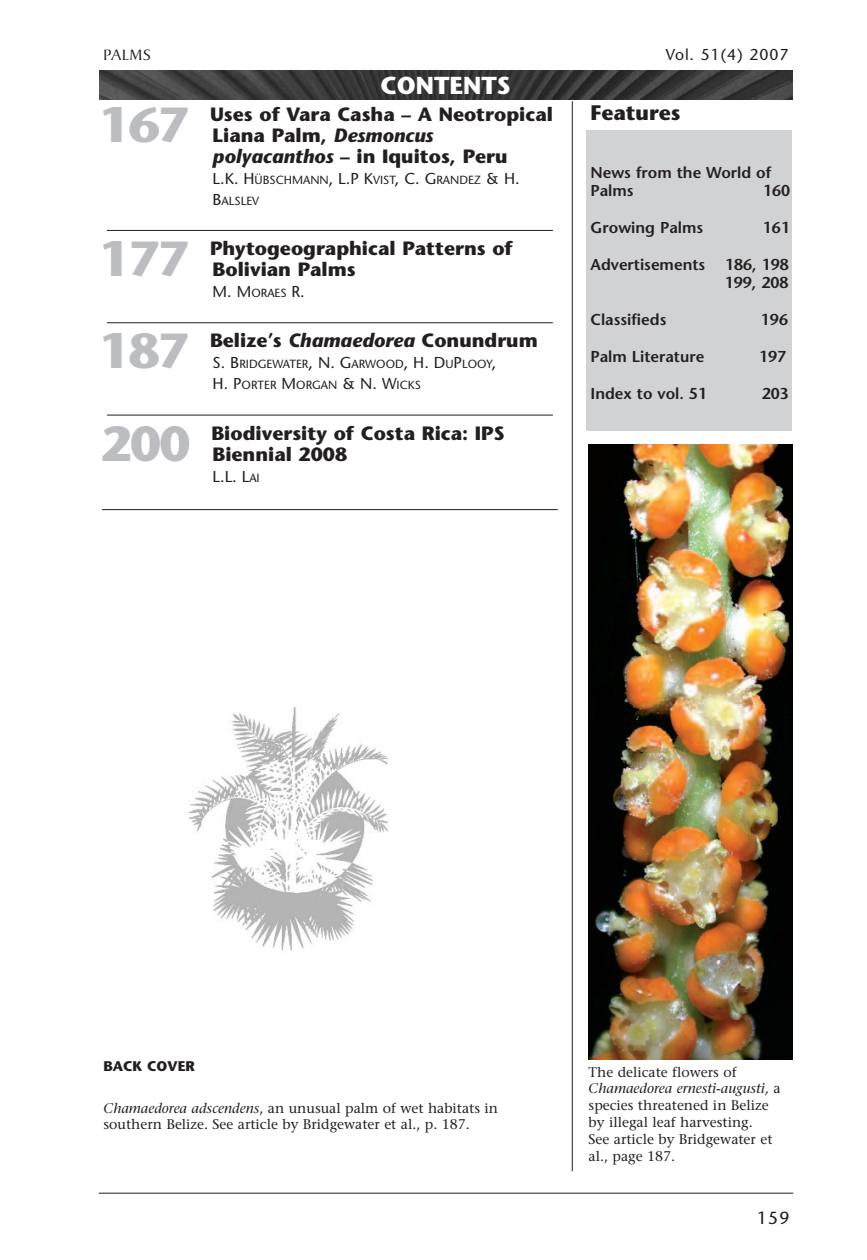
<style>
.page{position:relative;width:867px;height:1260px;background:#fff}
.page>*{position:absolute;margin:0;border:0;box-sizing:border-box;transform-origin:0 0}
.t1{font:700 49.18px "Stone Sans";letter-spacing:-.03em;color:#bcbdc0}
.t2{font:700 24.5px "Stone Sans";color:#fff}
.t3{font:700 21px "Stone Sans";color:#231f20}
.t4{font:700 19.25px/21px "Stone Sans";color:#231f20}
.t5{font:17.5px "Stone Sans";color:#231f20}
.t6{font:600 15.75px/18.4px "Stone Sans";color:#231f20}
.t7{font:15.75px "Stone Sans";letter-spacing:.055em;color:#231f20}
.t8{font:15.75px "Cygnet";color:#231f20}
.t9{font:14px/16.8px "Stone Serif";color:#231f20}
.t10{font:700 14px "Stone Sans";color:#231f20}
.t11{font:11.9px/21px "Stone Sans";color:#231f20}
.s1{font-style:italic}
.s2{font-size:15.75px}
.s3{font-size:11.9px}
</style>
<div class="page">
<hr style="left:99px;top:1193px;width:694px;height:1px;background:#231f20">
<div style="left:586px;top:130px;width:205px;height:301px;background:#d1d2d4"></div>
<hr style="left:107px;top:230px;width:445px;height:1px;background:#231f20">
<hr style="left:107px;top:322px;width:445px;height:1px;background:#231f20">
<hr style="left:107px;top:415px;width:445px;height:1px;background:#231f20">
<hr style="left:102px;top:509px;width:455px;height:1px;background:#231f20">
<hr style="left:571px;top:101px;width:1px;height:1070px;background:#231f20">
<img style="left:99px;top:71px;width:693px;height:28px">
<img style="left:188px;top:706px;width:201px;height:245px">
<img style="left:588px;top:444px;width:204px;height:616px">
<p class="t8" style="left:103px;top:45px;width:50px">PALMS</p>
<p class="t7" style="left:665px;top:48px;width:124px">Vol. 51(4) 2007</p>
<p class="t2" style="left:380px;top:76px;width:131px">CONTENTS</p>
<p class="t1" style="left:99px;top:106px;width:91px">167</p>
<p class="t4" style="left:210px;top:106px;width:344px">Uses of Vara Casha – A Neotropical<br>Liana Palm, <span class="s1">Desmoncus polyacanthos</span> – in Iquitos, Peru</p>
<p class="t11" style="left:212px;top:170px;width:308px"><span class="s2">L.K. H</span>ÜBSCHMANN<span class="s2">, L.P K</span>VIST<span class="s2">, C. G</span>RANDEZ <span class="s2">&amp; H.<br>B</span>ALSLEV</p>
<p class="t1" style="left:99px;top:240px;width:91px">177</p>
<p class="t4" style="left:210px;top:240px;width:304px">Phytogeographical Patterns of<br>Bolivian Palms</p>
<p class="t7" style="left:212px;top:285px;width:94px">M. M<span class="s3">ORAES</span> R.</p>
<p class="t1" style="left:99px;top:332px;width:91px">187</p>
<p class="t4" style="left:210px;top:332px;width:329px">Belize’s <span class="s1">Chamaedorea</span> Conundrum</p>
<p class="t11" style="left:212px;top:355px;width:285px"><span class="s2">S. B</span>RIDGEWATER<span class="s2">, N. G</span>ARWOOD<span class="s2">, H. D</span>U<span class="s2">P</span>LOOY<span class="s2">,<br>H. P</span>ORTER <span class="s2">M</span>ORGAN <span class="s2">&amp; N. W</span>ICKS</p>
<p class="t1" style="left:101px;top:425px;width:91px">200</p>
<p class="t4" style="left:211px;top:425px;width:294px">Biodiversity of Costa Rica: IPS<br>Biennial 2008</p>
<p class="t7" style="left:212px;top:470px;width:49px">L.L. L<span class="s3">AI</span></p>
<p class="t3" style="left:590px;top:105px;width:92px">Features</p>
<p class="t6" style="left:590px;top:165px;width:182px">News from the World of<br>Palms</p>
<p class="t6" style="left:762px;top:183px;width:29px">160</p>
<p class="t6" style="left:590px;top:220px;width:114px">Growing Palms</p>
<p class="t6" style="left:762px;top:220px;width:29px">161</p>
<p class="t6" style="left:590px;top:257px;width:116px">Advertisements</p>
<p class="t6" style="left:724px;top:257px;width:66px">186, 198<br>199, 208</p>
<p class="t6" style="left:590px;top:312px;width:77px">Classifieds</p>
<p class="t6" style="left:760px;top:312px;width:29px">196</p>
<p class="t6" style="left:590px;top:349px;width:115px">Palm Literature</p>
<p class="t6" style="left:758px;top:349px;width:29px">197</p>
<p class="t6" style="left:590px;top:386px;width:118px">Index to vol. 51</p>
<p class="t6" style="left:761px;top:386px;width:29px">203</p>
<p class="t10" style="left:103px;top:1061px;width:93px">BACK COVER</p>
<p class="t9" style="left:103px;top:1102px;width:396px;line-height:15.8px"><span class="s1">Chamaedorea adscendens</span>, an unusual palm of wet habitats in southern Belize. See article by Bridgewater et al., p. 187.</p>
<p class="t9" style="left:588px;top:1065px;width:193px">The delicate flowers of<br><span class="s1">Chamaedorea ernesti-augusti,</span> a species threatened in Belize by illegal leaf harvesting.<br>See article by Bridgewater et al., page 187.</p>
<p class="t5" style="left:757px;top:1211px;width:34px">159</p>
</div>
